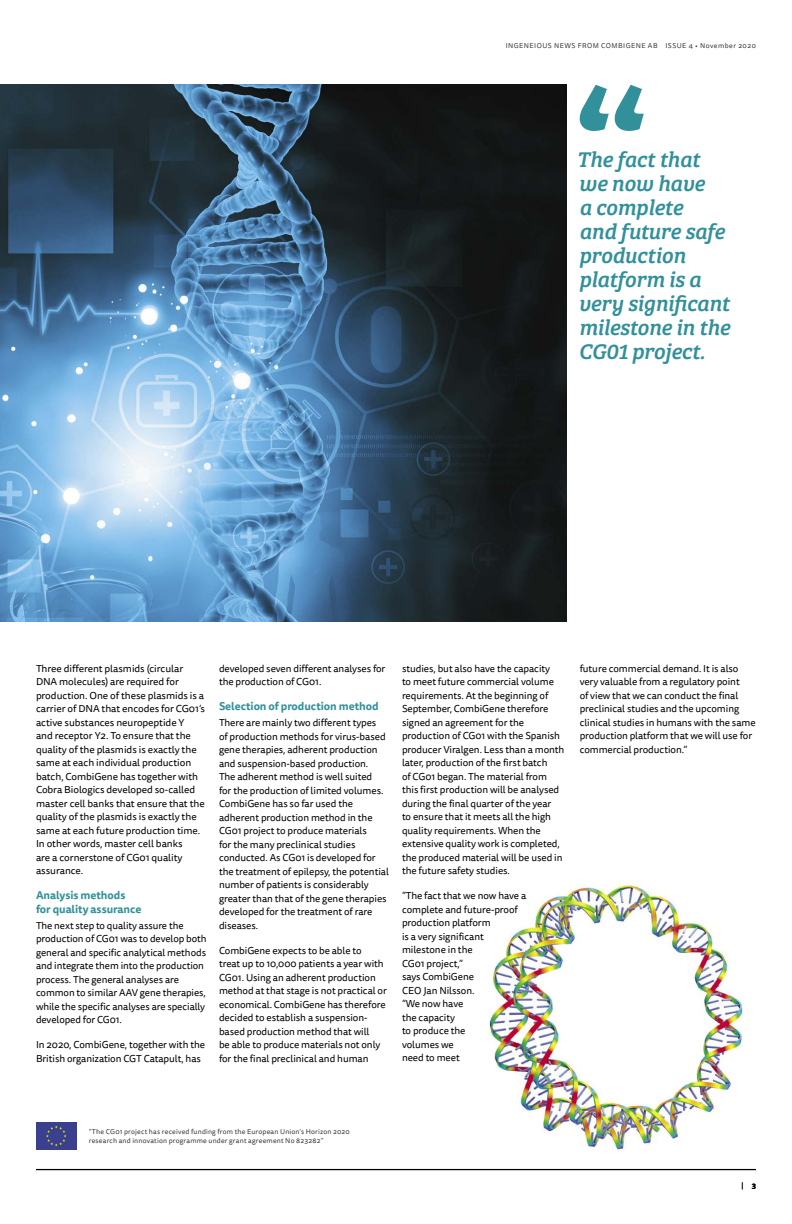
<style>
.page{position:relative;width:792px;height:1224px;background:#fff}
.page>*{position:absolute;margin:0;border:0;box-sizing:border-box;transform-origin:0 0}
.t1{font:italic 22px/24px "Bree Serif";letter-spacing:-.01em;color:#32909a}
.t2{font:700 11px/13.5px "Tisa Sans Pro";letter-spacing:-.005em;color:#32909a}
.t3{font:10px/13.5px "Tisa Sans Pro";letter-spacing:-.005em;color:#000}
.t4{font:7.6px "Tisa Sans Pro";color:#000}
.t5{font:7px/9px "Tisa Sans Pro";letter-spacing:.03em;color:#393939}
.t6{font:7px "Tisa Sans Pro";letter-spacing:.065em;color:#393939}
.s1{font-weight:700}
</style>
<div class="page">
<img style="left:489px;top:883px;width:254px;height:267px">
<img style="left:0;top:85px;width:566px;height:537px">
<hr style="left:0;top:347px;width:2px;height:278px;background:#000;opacity:.7">
<svg style="left:579px;top:85px;width:65px;height:46px"></svg>
<div style="left:36px;top:1122px;width:41px;height:28px;background:#3a408e"></div>
<svg style="left:46px;top:1126px;width:20px;height:20px"></svg>
<hr style="left:36px;top:1169px;width:720px;height:1px;background:#000">
<p class="t6" style="left:506px;top:41px;width:252px">INGENEIOUS NEWS FROM COMBIGENE AB ISSUE 4 • November 2020</p>
<h1 class="t1" style="left:576px;top:146px;width:155px">The fact that we now have<br>a complete<br>and future safe production platform is a very significant milestone in the<br>CG01 project.</h1>
<p class="t3" style="left:36px;top:662px;width:171px">Three different plasmids (circular DNA molecules) are required for production. One of these plasmids is a carrier of DNA that encodes for CG01’s active substances neuropeptide Y<br>and receptor Y2. To ensure that the quality of the plasmids is exactly the same at each individual production batch, CombiGene has together with Cobra Biologics developed so-called master cell banks that ensure that the quality of the plasmids is exactly the same at each future production time.<br>In other words, master cell banks<br>are a cornerstone of CG01 quality assurance.</p>
<p class="t2" style="left:36px;top:889px;width:107px">Analysis methods for quality assurance</p>
<p class="t3" style="left:36px;top:919px;width:172px">The next step to quality assure the production of CG01 was to develop both general and specific analytical methods and integrate them into the production process. The general analyses are common to similar AAV gene therapies, while the specific analyses are specially developed for CG01.</p>
<p class="t3" style="left:36px;top:1038px;width:171px">In 2020, CombiGene, together with the<br>British organization CGT Catapult, has</p>
<p class="t3" style="left:219px;top:662px;width:168px">developed seven different analyses for the production of CG01.</p>
<p class="t2" style="left:219px;top:700px;width:161px">Selection of production method</p>
<p class="t3" style="left:219px;top:717px;width:171px">There are mainly two different types<br>of production methods for virus-based gene therapies, adherent production and suspension-based production.<br>The adherent method is well suited<br>for the production of limited volumes.<br>CombiGene has so far used the adherent production method in the CG01 project to produce materials<br>for the many preclinical studies conducted. As CG01 is developed for the treatment of epilepsy, the potential number of patients is considerably greater than that of the gene therapies developed for the treatment of rare diseases.</p>
<p class="t3" style="left:219px;top:944px;width:169px">CombiGene expects to be able to<br>treat up to 10,000 patients a year with CG01. Using an adherent production method at that stage is not practical or economical. CombiGene has therefore decided to establish a suspension&shy;based production method that will<br>be able to produce materials not only for the final preclinical and human</p>
<p class="t3" style="left:402px;top:662px;width:164px">studies, but also have the capacity<br>to meet future commercial volume requirements. At the beginning of September, CombiGene therefore signed an agreement for the production of CG01 with the Spanish producer Viralgen. Less than a month later, production of the first batch<br>of CG01 began. The material from this first production will be analysed during the final quarter of the year<br>to ensure that it meets all the high quality requirements. When the extensive quality work is completed, the produced material will be used in the future safety studies.</p>
<p class="t3" style="left:402px;top:889px;width:126px">”The fact that we now have a complete and future-proof production platform<br>is a very significant milestone in the<br>CG01 project,”<br>says CombiGene<br>CEO Jan Nilsson.<br>”We now have<br>the capacity<br>to produce the<br>volumes we<br>need to meet</p>
<p class="t3" style="left:580px;top:662px;width:177px">future commercial demand. It is also very valuable from a regulatory point<br>of view that we can conduct the final preclinical studies and the upcoming clinical studies in humans with the same production platform that we will use for commercial production.”</p>
<p class="t5" style="left:89px;top:1127px;width:263px">“The CG01 project has received funding from the European Union’s Horizon 2020 research and innovation programme under grant agreement No 823282”</p>
<p class="t4" style="left:741px;top:1180px;width:16px">| <span class="s1">3</span></p>
</div>
